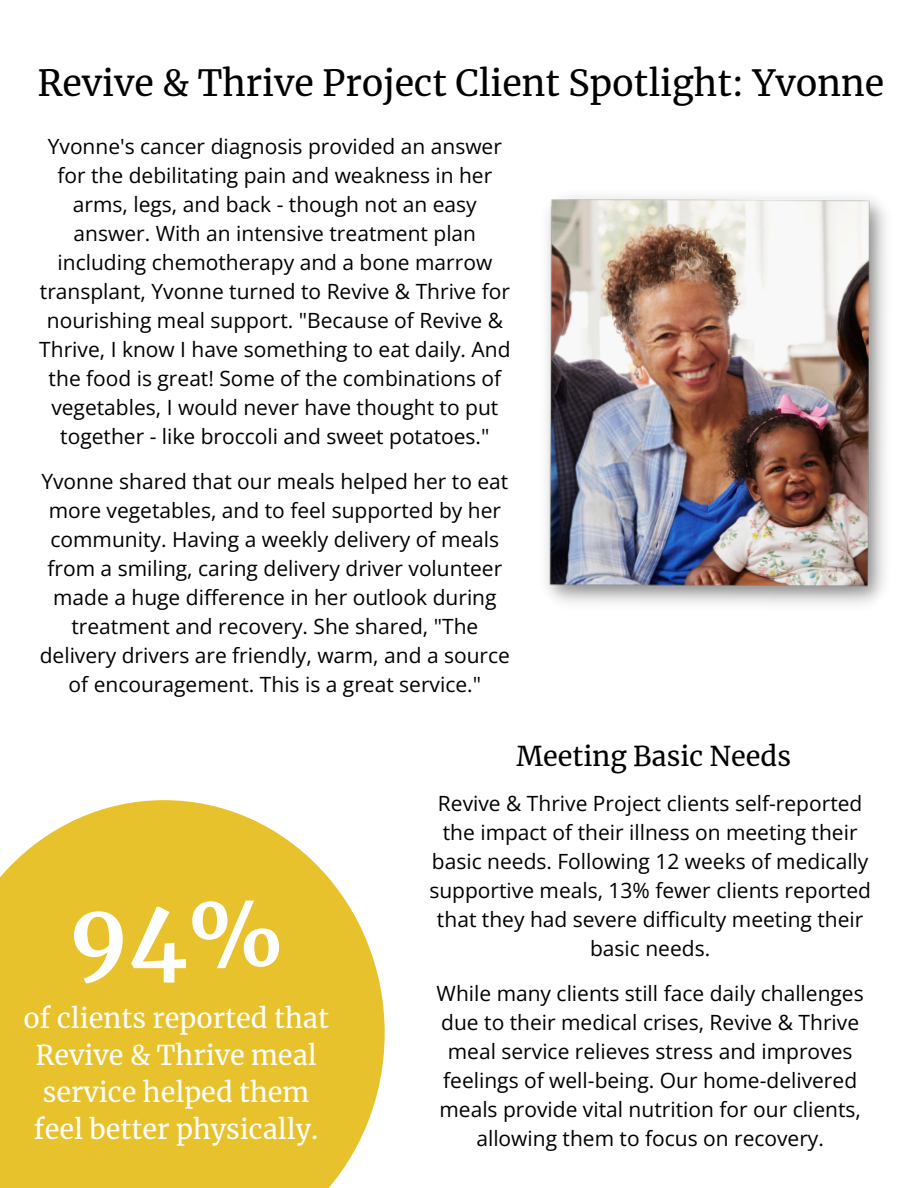
<style>
.page{position:relative;width:918px;height:1188px;background:#fff}
.page>*{position:absolute;margin:0;border:0;box-sizing:border-box;transform-origin:0 0}
.t1{font:700 90px "Merriweather";color:#fff}
.t2{font:35.7px "Merriweather";color:#000}
.t3{font:27px/37.2px "Merriweather";color:#fff;text-align:center}
.t4{font:27px "Merriweather";color:#000}
.t5{font:21px/29px "Open Sans";color:#000;text-align:center}
</style>
<div class="page">
<img style="left:546px;top:196px;width:340px;height:408px">
<svg style="left:0;top:800px;width:385px;height:388px;background:#eac945"></svg>
<h1 class="t2" style="left:37px;top:61px;width:848px">Revive &amp; Thrive Project Client Spotlight: Yvonne</h1>
<h2 class="t5" style="left:39px;top:132px;width:473px">Yvonne's cancer diagnosis provided an answer for the debilitating pain and weakness in her arms, legs, and back - though not an easy answer. With an intensive treatment plan including chemotherapy and a bone marrow transplant, Yvonne turned to Revive &amp; Thrive for nourishing meal support. "Because of Revive &amp; Thrive, I know I have something to eat daily. And the food is great! Some of the combinations of vegetables, I would never have thought to put together - like broccoli and sweet potatoes."</h2>
<h2 class="t5" style="left:40px;top:467px;width:472px">Yvonne shared that our meals helped her to eat more vegetables, and to feel supported by her community. Having a weekly delivery of meals from a smiling, caring delivery driver volunteer made a huge difference in her outlook during treatment and recovery. She shared, "The delivery drivers are friendly, warm, and a source of encouragement. This is a great service."</h2>
<p class="t1" style="left:69px;top:880px;width:216px">94%</p>
<p class="t3" style="left:23px;top:1000px;width:307px">of clients reported that<br>Revive &amp; Thrive meal service helped them feel better physically.</p>
<p class="t4" style="left:516px;top:740px;width:276px">Meeting Basic Needs</p>
<p class="t5" style="left:429px;top:789px;width:443px">Revive &amp; Thrive Project clients self-reported the impact of their illness on meeting their basic needs. Following 12 weeks of medically supportive meals, 13% fewer clients reported that they had severe difficulty meeting their basic needs.</p>
<p class="t5" style="left:437px;top:979px;width:429px">While many clients still face daily challenges due to their medical crises, Revive &amp; Thrive meal service relieves stress and improves feelings of well-being. Our home-delivered meals provide vital nutrition for our clients, allowing them to focus on recovery.</p>
</div>
